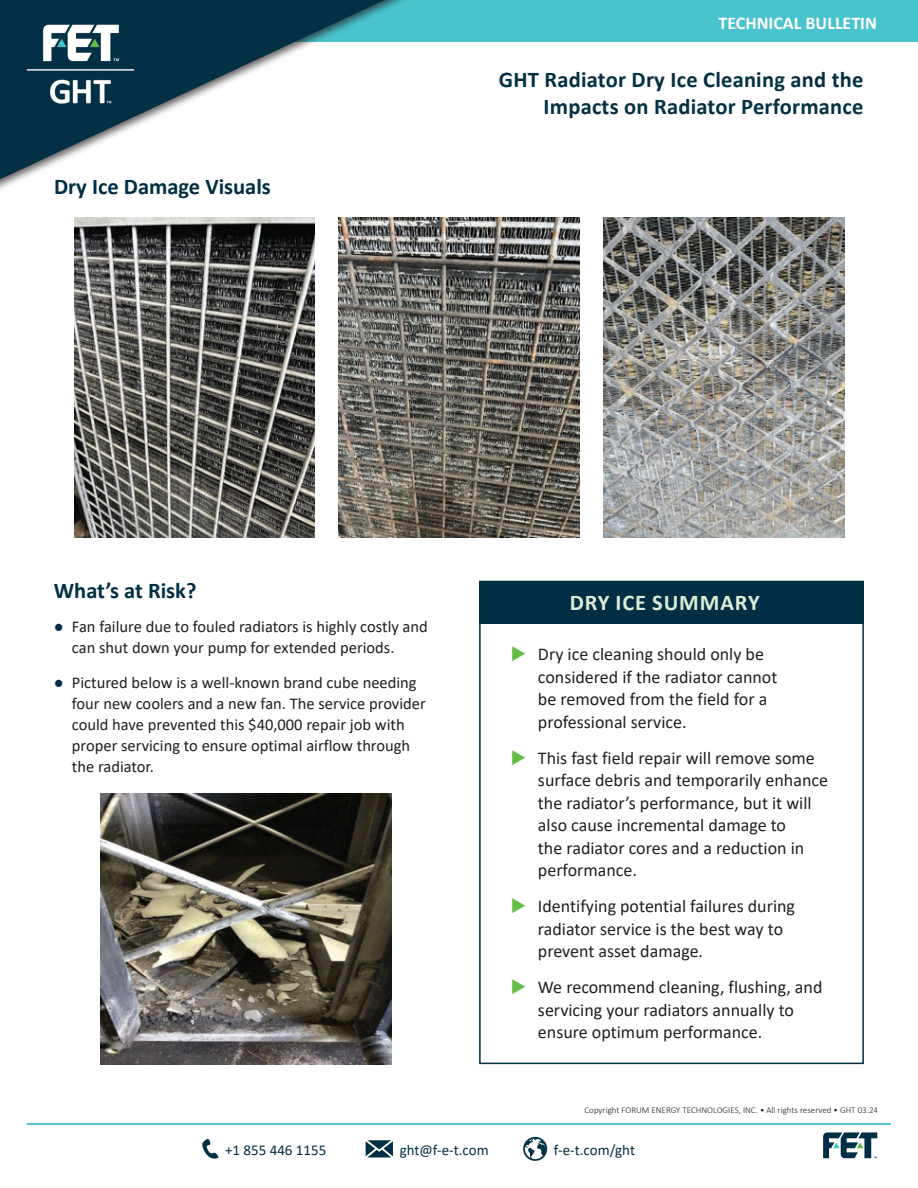
<style>
.page{position:relative;width:918px;height:1188px;background:#fff}
.page>*{position:absolute;margin:0;border:0;box-sizing:border-box;transform-origin:0 0}
.t1{font:700 22.5px/27px "Calibri";letter-spacing:.01em;color:#043045;text-align:right}
.t2{font:700 22.5px "Calibri";color:#002f45}
.t3{font:700 22.5px "Calibri";letter-spacing:.04em;color:#ddedd4}
.t4{font:18px/22.5px "Calibri";color:#231f20}
.t5{font:700 18px "Calibri";color:#fff}
.t6{font:16.5px/21px "Calibri";color:#231f20}
.t7{font:15px "Calibri";color:#043045}
.t8{font:300 9px "Calibri";color:#231f20}
.s1{color:#002f45}
.s2{color:#65bc46}
</style>
<div class="page">
<svg style="left:823px;top:1132px;width:54px;height:26px"></svg>
<div style="left:154px;top:0;width:764px;height:42px;background:#49c3ce"></div>
<div style="left:0;top:0;width:451px;height:204px;background:#fff"></div>
<svg style="left:0;top:0;width:441px;height:189px"></svg>
<svg style="left:202px;top:1139px;width:17px;height:20px"></svg>
<svg style="left:366px;top:1140px;width:27px;height:17px"></svg>
<svg style="left:523px;top:1137px;width:24px;height:24px"></svg>
<img style="left:20px;top:3px;width:119px;height:120px">
<hr style="left:27px;top:1123px;width:864px;height:2px;background:#49c3ce">
<div style="left:479px;top:581px;width:385px;height:483px;background:#fff;border:2px solid #002f45"></div>
<div style="left:479px;top:581px;width:385px;height:43px;background:#002f45"></div>
<img style="left:603px;top:217px;width:241px;height:321px">
<img style="left:75px;top:217px;width:240px;height:321px">
<img style="left:339px;top:217px;width:241px;height:321px">
<img style="left:101px;top:793px;width:291px;height:271px">
<p class="t5" style="left:718px;top:11px;width:160px">TECHNICAL BULLETIN</p>
<p class="t2" style="left:54px;top:170px;width:218px">Dry Ice Damage Visuals</p>
<p class="t1" style="left:499px;top:66px;width:366px">GHT Radiator Dry Ice Cleaning and the<br>Impacts on Radiator Performance</p>
<p class="t2" style="left:54px;top:574px;width:144px">What’s at Risk?</p>
<p class="t6" style="left:72px;top:616px;width:357px;text-indent:-18px"><span class="s1">●</span> Fan failure due to fouled radiators is highly costly and can shut down your pump for extended periods.</p>
<p class="t6" style="left:72px;top:671px;width:355px;text-indent:-18px"><span class="s1">●</span> Pictured below is a well-known brand cube needing four new coolers and a new fan. The service provider could have prevented this $40,000 repair job with proper servicing to ensure optimal airflow through the radiator.</p>
<p class="t3" style="left:570px;top:587px;width:191px">DRY ICE SUMMARY</p>
<p class="t4" style="left:538px;top:643px;width:241px;text-indent:-27px"><span class="s2">◆</span> Dry ice cleaning should only be considered if the radiator cannot be removed from the field for a professional service.</p>
<p class="t4" style="left:538px;top:746px;width:292px;text-indent:-27px"><span class="s2">◆</span> This fast field repair will remove some surface debris and temporarily enhance the radiator’s performance, but it will also cause incremental damage to<br>the radiator cores and a reduction in performance.</p>
<p class="t4" style="left:538px;top:895px;width:259px;text-indent:-27px"><span class="s2">◆</span> Identifying potential failures during radiator service is the best way to prevent asset damage.</p>
<p class="t4" style="left:538px;top:976px;width:286px;text-indent:-27px"><span class="s2">◆</span> We recommend cleaning, flushing, and servicing your radiators annually to ensure optimum performance.</p>
<p class="t8" style="left:585px;top:1104px;width:295px">Copyright FORUM ENERGY TECHNOLOGIES, INC. • All rights reserved • GHT 03.24</p>
<p class="t7" style="left:225px;top:1140px;width:103px">+1 855 446 1155</p>
<p class="t7" style="left:400px;top:1140px;width:90px">ght@f-e-t.com</p>
<p class="t7" style="left:554px;top:1139px;width:83px">f-e-t.com/ght</p>
</div>
